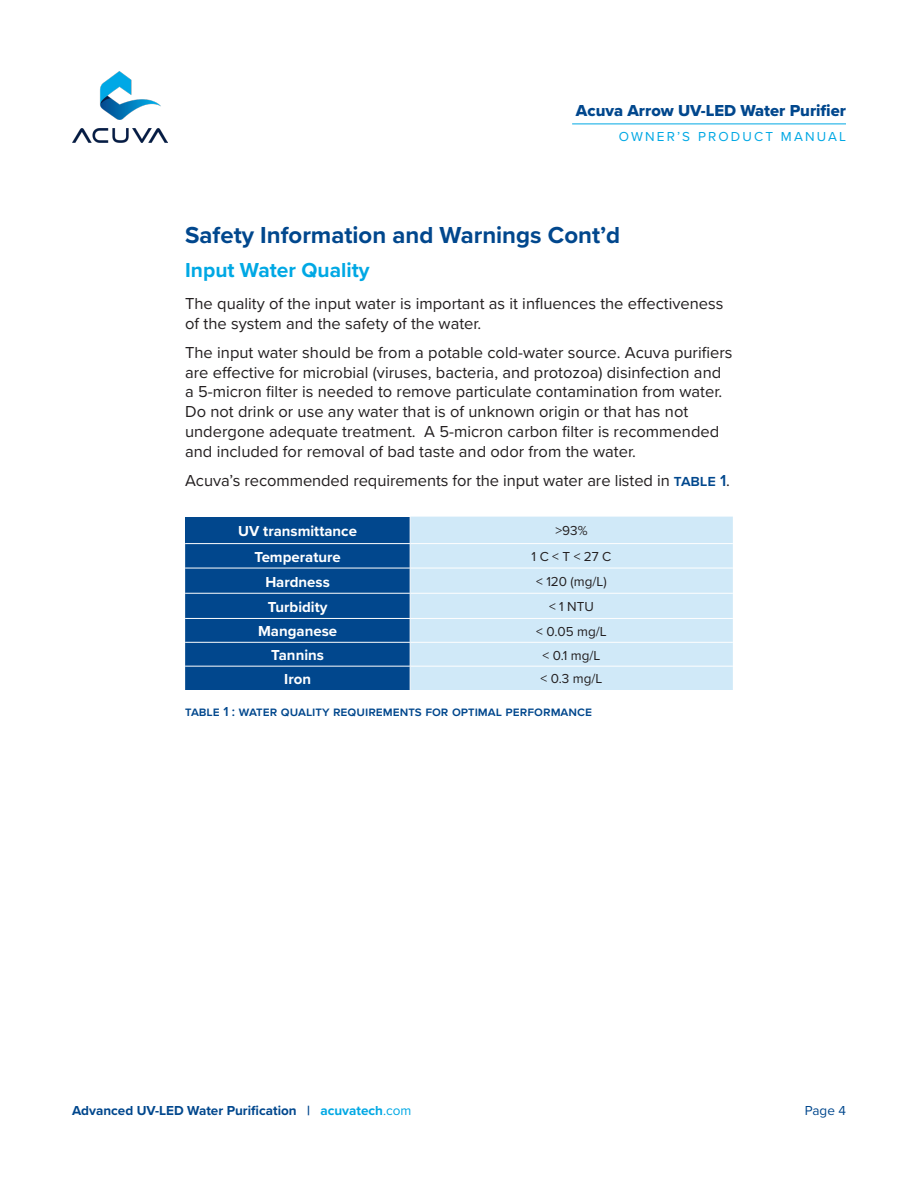
<style>
.page{position:relative;width:918px;height:1188px;background:#fff}
.page>*{position:absolute;margin:0;border:0;box-sizing:border-box;transform-origin:0 0}
.t1{font:700 24px "Proxima Nova";color:#01478d}
.t2{font:700 21px "Proxima Nova";color:#00a8e4}
.Paragraph_Style_1{font:16.5px/19.8px "Proxima Nova";color:#231f20}
.t3{font:16.5px "Proxima Nova Extrabld";color:#01478d}
.Paragraph_Style_1-2{font:700 15px "Proxima Nova";color:#fff}
.Paragraph_Style_1-3{font:13.5px "Proxima Nova";color:#231f20}
.Paragraph_Style_-_Ca{font:600 13.5px "Proxima Nova";color:#01478d}
.t4{font:700 13.5px "Proxima Nova";color:#01478d}
.t5{font:13.5px "Proxima Nova";letter-spacing:.16em;color:#00a8e4}
.t6{font:13.5px "Proxima Nova";color:#01478d}
.s1{font-weight:600;color:#01478d}
.s2{color:#00a8e4}
.s3{font-weight:400;color:#00a8e4}
</style>
<div class="page">
<hr style="left:572px;top:124px;width:274px;height:1px;background:#00a8e4">
<img style="left:72px;top:72px;width:95px;height:71px">
<div style="left:411px;top:517px;width:322px;height:173px;background:#d0e9f8"></div>
<hr style="left:410px;top:543px;width:323px;height:1px;background:#fff">
<hr style="left:410px;top:593px;width:323px;height:1px;background:#fff">
<hr style="left:410px;top:642px;width:323px;height:1px;background:#fff">
<div style="left:185px;top:517px;width:226px;height:173px;background:#01478d"></div>
<hr style="left:185px;top:568px;width:225px;height:1px;background:#fff">
<hr style="left:410px;top:568px;width:323px;height:1px;background:#fff">
<hr style="left:185px;top:618px;width:225px;height:1px;background:#fff">
<hr style="left:410px;top:618px;width:323px;height:1px;background:#fff">
<hr style="left:185px;top:666px;width:225px;height:1px;background:#fff">
<hr style="left:410px;top:666px;width:323px;height:1px;background:#fff">
<p class="t3" style="left:576px;top:98px;width:272px">Acuva Arrow UV-LED Water Purifier</p>
<p class="t5" style="left:619px;top:127px;width:229px">OWNER’S PRODUCT MANUAL</p>
<p class="t1" style="left:185px;top:217px;width:437px">Safety Information and Warnings Cont’d</p>
<p class="t2" style="left:185px;top:254px;width:186px">Input Water Quality</p>
<p class="Paragraph_Style_1" style="left:185px;top:293px;width:540px">The quality of the input water is important as it influences the effectiveness of the system and the safety of the water.</p>
<p class="Paragraph_Style_1" style="left:185px;top:342px;width:549px">The input water should be from a potable cold-water source. Acuva purifiers are effective for microbial (viruses, bacteria, and protozoa) disinfection and a 5-micron filter is needed to remove particulate contamination from water.<br>Do not drink or use any water that is of unknown origin or that has not undergone adequate treatment. A 5-micron carbon filter is recommended and included for removal of bad taste and odor from the water.</p>
<p class="Paragraph_Style_1" style="left:185px;top:470px;width:546px">Acuva’s recommended requirements for the input water are listed in <span class="s1">table 1</span>.</p>
<p class="Paragraph_Style_1-2" style="left:238px;top:520px;width:120px">UV transmittance</p>
<p class="Paragraph_Style_1-3" style="left:555px;top:521px;width:34px">&gt;93%</p>
<p class="Paragraph_Style_1-2" style="left:254px;top:546px;width:88px">Temperature</p>
<p class="Paragraph_Style_1-3" style="left:532px;top:547px;width:81px">1 C &lt; T &lt; 27 C</p>
<p class="Paragraph_Style_1-2" style="left:265px;top:570px;width:66px">Hardness</p>
<p class="Paragraph_Style_1-3" style="left:536px;top:571px;width:72px">&lt; 120 (mg/L)</p>
<p class="Paragraph_Style_1-2" style="left:268px;top:596px;width:61px">Turbidity</p>
<p class="Paragraph_Style_1-3" style="left:549px;top:597px;width:46px">&lt; 1 NTU</p>
<p class="Paragraph_Style_1-2" style="left:258px;top:620px;width:81px">Manganese</p>
<p class="Paragraph_Style_1-3" style="left:536px;top:621px;width:72px">&lt; 0.05 mg/L</p>
<p class="Paragraph_Style_1-2" style="left:271px;top:644px;width:54px">Tannins</p>
<p class="Paragraph_Style_1-3" style="left:543px;top:645px;width:59px">&lt; 0.1 mg/L</p>
<p class="Paragraph_Style_1-2" style="left:284px;top:668px;width:28px">Iron</p>
<p class="Paragraph_Style_1-3" style="left:541px;top:669px;width:63px">&lt; 0.3 mg/L</p>
<p class="Paragraph_Style_-_Ca" style="left:185px;top:702px;width:408px">Table 1 : Water Quality Requirements for Optimal Performance</p>
<p class="t4" style="left:72px;top:1101px;width:341px">Advanced UV-LED Water Purification | <span class="s2">acuvatech</span><span class="s3">.com</span></p>
<p class="t6" style="left:805px;top:1101px;width:43px">Page 4</p>
</div>
